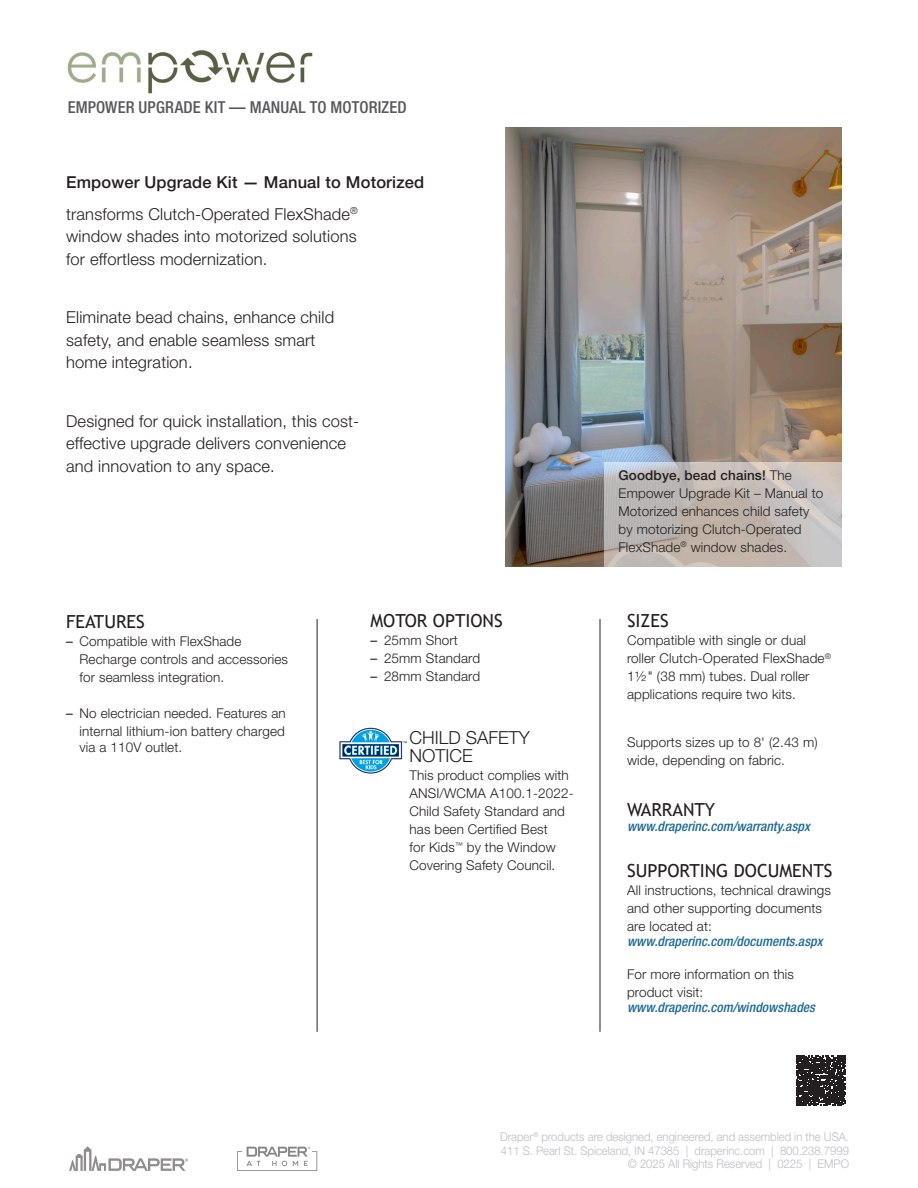
<style>
.page{position:relative;width:918px;height:1188px;background:#fff}
.page>*{position:absolute;margin:0;border:0;box-sizing:border-box;transform-origin:0 0}
.SMALL_HEADER{font:18px "Trebuchet MS";color:#231f20}
.SMALL_HEADER-2{font:300 18px/18px "Helvetica Neue LT Pro";color:#231f20}
.BODY_COPY{font:18px "Trebuchet MS";color:#231f20}
.LARGE_PARAGRAPH{font:300 16.5px/22.5px "Helvetica Neue LT Std";letter-spacing:.01em;color:#231f20}
.SUBHEAD{font:500 condensed 16.5px "Helvetica Neue LT Std";letter-spacing:.01em;color:#57585a}
.LARGE_PARAGRAPH-2{font:500 16.5px "Helvetica Neue LT Std";letter-spacing:.01em;color:#231f20}
.SMALL_HEADER-3{font:300 13.5px/18px "Helvetica Neue LT Std";letter-spacing:.01em;color:#231f20}
.SMALL_HEADER-4{font:italic 500 condensed 13.5px "Helvetica Neue LT Std";letter-spacing:.01em;color:#1b6993}
.BODY_COPY-2{font:italic 500 condensed 13.5px "Helvetica Neue LT Std";letter-spacing:.005em;color:#1b6993}
.t1{font:300 12px/13.5px "Helvetica Neue LT Std";color:#bcbdc0;text-align:right;scale:.94 1}
.s1{font-weight:400}
.s2{font-weight:500}
</style>
<div class="page">
<hr style="left:600px;top:619px;width:1px;height:413px;background:#231f20">
<img style="left:67px;top:50px;width:246px;height:44px">
<svg style="left:69px;top:1146px;width:119px;height:25px"></svg>
<svg style="left:237px;top:1147px;width:80px;height:24px"></svg>
<svg style="left:796px;top:1056px;width:50px;height:49px;background:#383435"></svg>
<hr style="left:317px;top:619px;width:1px;height:413px;background:#231f20">
<img style="left:339px;top:727px;width:67px;height:46px">
<img style="left:505px;top:128px;width:336px;height:438px">
<svg style="left:604px;top:462px;width:238px;height:104px;background:#c2bbb6"></svg>
<p class="SUBHEAD" style="left:68px;top:97px;width:340px">EMPOWER UPGRADE KIT — MANUAL TO MOTORIZED</p>
<p class="LARGE_PARAGRAPH-2" style="left:66px;top:173px;width:360px">Empower Upgrade Kit — Manual to Motorized</p>
<p class="LARGE_PARAGRAPH" style="left:66px;top:202px;width:293px;text-align:justify">transforms Clutch-Operated FlexShade<sup>® </sup>window shades into motorized solutions for effortless modernization.</p>
<p class="LARGE_PARAGRAPH" style="left:66px;top:306px;width:270px">Eliminate bead chains, enhance child safety, and enable seamless smart home integration.</p>
<p class="LARGE_PARAGRAPH" style="left:66px;top:409px;width:295px">Designed for quick installation, this cost&shy;effective upgrade delivers convenience and innovation to any space.</p>
<p class="SMALL_HEADER" style="left:66px;top:610px;width:80px">FEATURES</p>
<p class="SMALL_HEADER-3" style="left:80px;top:632px;width:210px;text-indent:-14px"><span class="s1">–</span> Compatible with FlexShade<br>Recharge controls and accessories for seamless integration.</p>
<p class="SMALL_HEADER-3" style="left:66px;top:704px;width:221px;text-align:right"><span class="s1">–</span> No electrician needed. Features an internal lithium-ion battery charged</p>
<p class="SMALL_HEADER-3" style="left:80px;top:738px;width:104px">via a 110V outlet.</p>
<p class="SMALL_HEADER" style="left:370px;top:610px;width:134px">MOTOR OPTIONS</p>
<p class="SMALL_HEADER-3" style="left:370px;top:631px;width:89px"><span class="s1">–</span> 25mm Short</p>
<p class="SMALL_HEADER-3" style="left:370px;top:649px;width:111px"><span class="s1">–</span> 25mm Standard</p>
<p class="SMALL_HEADER-3" style="left:370px;top:667px;width:111px"><span class="s1">–</span> 28mm Standard</p>
<p class="SMALL_HEADER-2" style="left:409px;top:728px;width:122px">CHILD SAFETY<br>NOTICE</p>
<p class="SMALL_HEADER-3" style="left:409px;top:766px;width:166px">This product complies with<br>ANSI/WCMA A100.1-2022-<br>Child Safety Standard and has been Certified Best<br>for Kids<sup>™</sup> by the Window<br>Covering Safety Council.</p>
<p class="SMALL_HEADER-3" style="left:619px;top:466px;width:206px"><span class="s2">Goodbye, bead chains!</span> The<br>Empower Upgrade Kit – Manual to<br>Motorized enhances child safety by motorizing Clutch-Operated<br>FlexShade<sup>®</sup> window shades.</p>
<p class="SMALL_HEADER" style="left:627px;top:610px;width:43px">SIZES</p>
<p class="SMALL_HEADER-3" style="left:627px;top:631px;width:205px">Compatible with single or dual roller Clutch-Operated FlexShade<sup>®<br></sup>1½" (38 mm) tubes. Dual roller applications require two kits.</p>
<p class="SMALL_HEADER-3" style="left:627px;top:733px;width:192px">Supports sizes up to 8' (2.43 m) wide, depending on fabric.</p>
<p class="BODY_COPY" style="left:627px;top:798px;width:90px">WARRANTY</p>
<p class="BODY_COPY-2" style="left:627px;top:818px;width:184px">www.draperinc.com/warranty.aspx</p>
<p class="SMALL_HEADER" style="left:627px;top:859px;width:207px">SUPPORTING DOCUMENTS</p>
<p class="SMALL_HEADER-3" style="left:627px;top:881px;width:205px">All instructions, technical drawings and other supporting documents are located at:</p>
<p class="SMALL_HEADER-4" style="left:627px;top:933px;width:197px">www.draperinc.com/documents.aspx</p>
<p class="SMALL_HEADER-3" style="left:627px;top:965px;width:168px">For more information on this product visit:</p>
<p class="SMALL_HEADER-4" style="left:627px;top:999px;width:189px">www.draperinc.com/windowshades</p>
<p class="t1" style="left:500px;top:1130px;width:373px">Draper<sup>®</sup> products are designed, engineered, and assembled in the USA.<br>411 S. Pearl St. Spiceland, IN 47385 | draperinc.com | 800.238.7999 © 2025 All Rights Reserved | 0225 | EMPO</p>
</div>
